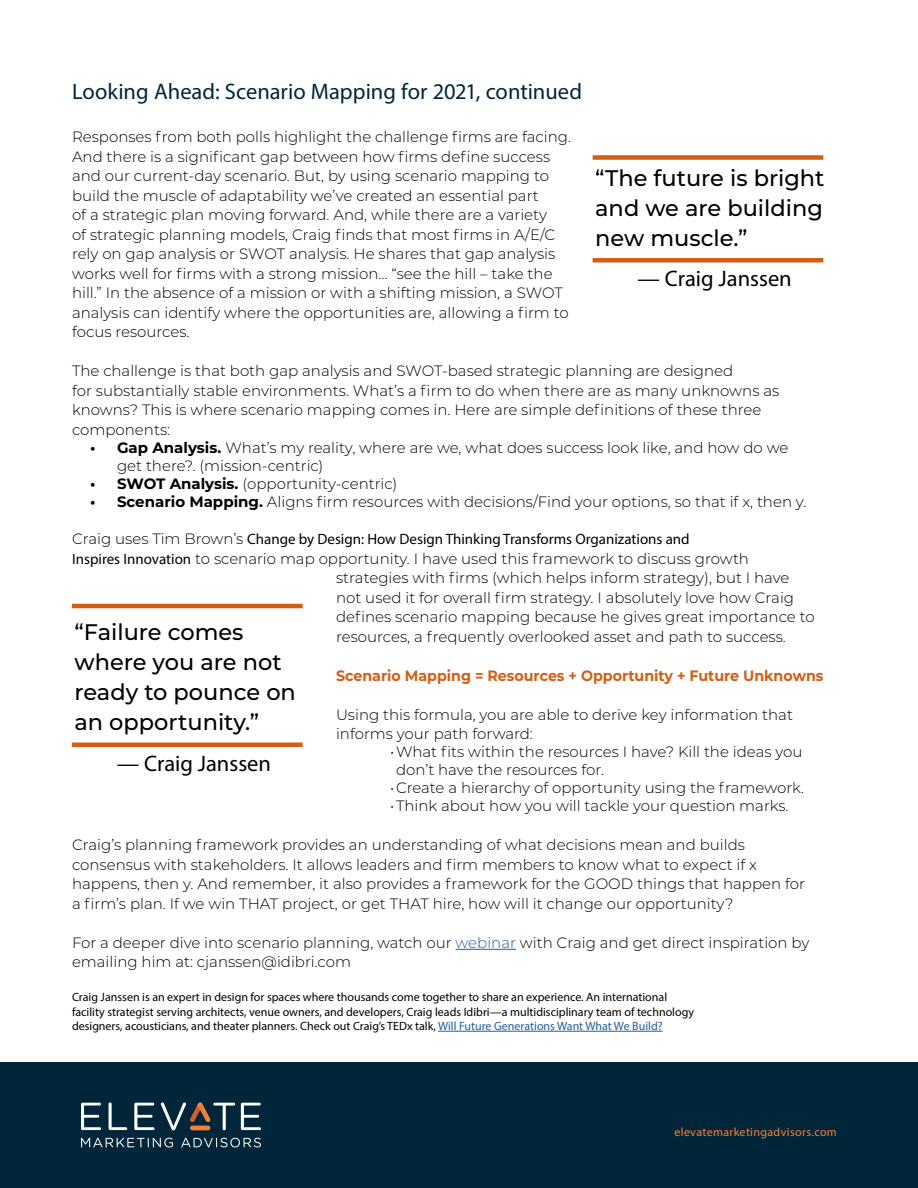
<style>
.page{position:relative;width:918px;height:1188px;background:#fff}
.page>*{position:absolute;margin:0;border:0;box-sizing:border-box;transform-origin:0 0}
.t1{font:500 22.5px/30px "Montserrat";color:#000;text-align:justify}
.t2{font:22.5px "Myriad Pro";color:#012639}
.t3{font:22.5px "Myriad Pro";color:#000}
.t4{font:300 15px/19.5px "Montserrat";color:#000}
.t5{font:15px "Myriad Pro";color:#000}
.t6{font:700 15px "Montserrat";color:#d15e14;scale:.95 1}
.t7{font:12px/14.4px "Myriad Pro";color:#000}
.t8{font:12px "Myriad Pro";letter-spacing:.03em;color:#f57f34}
.s1{font-weight:700}
.s2{font-family:"Montserrat";font-weight:300}
.s3{font-family:"Myriad Pro";font-weight:400}
.s4{color:#215e9e}
</style>
<div class="page">
<div style="left:0;top:1062px;width:918px;height:126px;background:#012639"></div>
<svg style="left:81px;top:1103px;width:20px;height:27px"></svg>
<svg style="left:109px;top:1103px;width:18px;height:27px"></svg>
<svg style="left:134px;top:1103px;width:20px;height:27px"></svg>
<svg style="left:241px;top:1103px;width:20px;height:27px"></svg>
<svg style="left:81px;top:1138px;width:92px;height:10px"></svg>
<svg style="left:181px;top:1138px;width:80px;height:10px"></svg>
<svg style="left:161px;top:1102px;width:74px;height:28px"></svg>
<hr style="left:456px;top:949px;width:60px;height:1px;background:#215e9e">
<hr style="left:438px;top:1031px;width:225px;height:1px;background:#215e9e">
<hr style="left:593px;top:258px;width:230px;height:4px;background:#d15e14">
<div style="left:593px;top:155px;width:230px;height:5px;background:#d15e14"></div>
<div style="left:72px;top:742px;width:231px;height:5px;background:#d15e14"></div>
<hr style="left:72px;top:604px;width:231px;height:4px;background:#d15e14">
<h1 class="t2" style="left:72px;top:78px;width:512px">Looking Ahead: Scenario Mapping for 2021, continued</h1>
<p class="t4" style="left:72px;top:127px;width:501px">Responses from both polls highlight the challenge firms are facing.<br>And there is a significant gap between how firms define success and our current-day scenario. But, by using scenario mapping to build the muscle of adaptability we’ve created an essential part<br>of a strategic plan moving forward. And, while there are a variety<br>of strategic planning models, Craig finds that most firms in A/E/C rely on gap analysis or SWOT analysis. He shares that gap analysis works well for firms with a strong mission... “see the hill – take the hill.” In the absence of a mission or with a shifting mission, a SWOT analysis can identify where the opportunities are, allowing a firm to focus resources.</p>
<p class="t4" style="left:72px;top:361px;width:709px">The challenge is that both gap analysis and SWOT-based strategic planning are designed<br>for substantially stable environments. What’s a firm to do when there are as many unknowns as knowns? This is where scenario mapping comes in. Here are simple definitions of these three components:</p>
<p class="t4" style="left:117px;top:438px;width:673px;line-height:18px;text-indent:-27px"><span class="s1">• Gap Analysis.</span> What’s my reality, where are we, what does success look like, and how do we get there?. (mission-centric)</p>
<p class="t4" style="left:90px;top:473px;width:309px"><span class="s1">• SWOT Analysis.</span> (opportunity-centric)</p>
<p class="t4" style="left:90px;top:491px;width:718px"><span class="s1">• Scenario Mapping.</span> Aligns firm resources with decisions/Find your options, so that if x, then y.</p>
<p class="t5" style="left:72px;top:530px;width:619px"><span class="s2">Craig uses Tim Brown’s</span> Change by Design: How Design Thinking Transforms Organizations and</p>
<p class="t4" style="left:336px;top:548px;width:480px;text-indent:-264px"><span class="s3">Inspires Innovation</span> to scenario map opportunity. I have used this framework to discuss growth strategies with firms (which helps inform strategy), but I have not used it for overall firm strategy. I absolutely love how Craig defines scenario mapping because he gives great importance to resources, a frequently overlooked asset and path to success.</p>
<p class="t6" style="left:336px;top:665px;width:515px">Scenario Mapping = Resources + Opportunity + Future Unknowns</p>
<p class="t4" style="left:336px;top:704px;width:458px">Using this formula, you are able to derive key information that informs your path forward:</p>
<p class="t4" style="left:396px;top:743px;width:408px;line-height:18px;text-indent:-6px">•What fits within the resources I have? Kill the ideas you don’t have the resources for.</p>
<p class="t4" style="left:390px;top:778px;width:416px">•Create a hierarchy of opportunity using the framework.</p>
<p class="t4" style="left:390px;top:796px;width:400px">•Think about how you will tackle your question marks.</p>
<p class="t4" style="left:72px;top:835px;width:735px">Craig’s planning framework provides an understanding of what decisions mean and builds consensus with stakeholders. It allows leaders and firm members to know what to expect if x happens, then y. And remember, it also provides a framework for the GOOD things that happen for a firm’s plan. If we win THAT project, or get THAT hire, how will it change our opportunity?</p>
<p class="t4" style="left:72px;top:932px;width:739px">For a deeper dive into scenario planning, watch our <span class="s4">webinar</span> with Craig and get direct inspiration by emailing him at: cjanssen@idibri.com</p>
<p class="t7" style="left:72px;top:990px;width:624px">Craig Janssen is an expert in design for spaces where thousands come together to share an experience. An international facility strategist serving architects, venue owners, and developers, Craig leads Idibri—a multidisciplinary team of technology designers, acousticians, and theater planners. Check out Craig’s TEDx talk, <span class="s4">Will Future Generations Want What We Build?</span></p>
<h1 class="t1" style="left:595px;top:162px;width:231px">“The future is bright and we are building new muscle.”</h1>
<h1 class="t3" style="left:638px;top:265px;width:156px">— Craig Janssen</h1>
<h1 class="t1" style="left:74px;top:616px;width:223px;text-align:left">“Failure comes where you are not ready to pounce on an opportunity.”</h1>
<h1 class="t3" style="left:117px;top:749px;width:156px">— Craig Janssen</h1>
<p class="t8" style="left:674px;top:1125px;width:164px">elevatemarketingadvisors.com</p>
</div>
